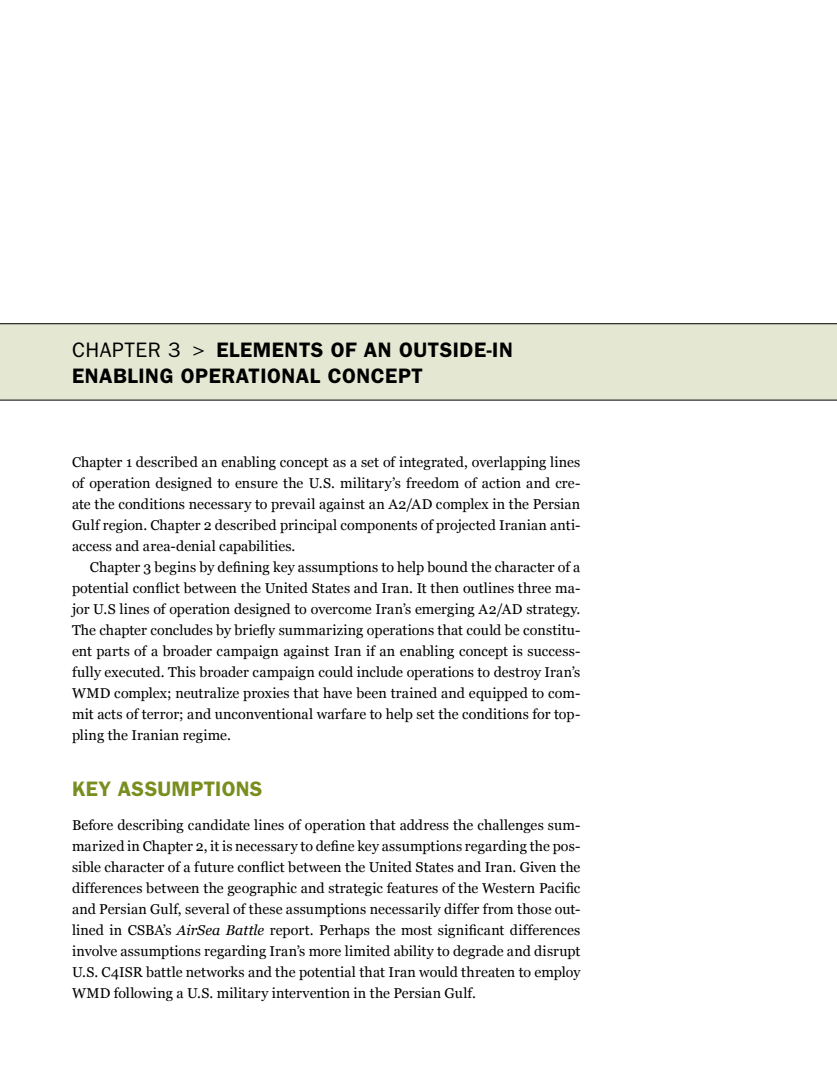
<style>
.page{position:relative;width:837px;height:1080px;background:#fff}
.page>*{position:absolute;margin:0;border:0;box-sizing:border-box;transform-origin:0 0}
.t1{font:600 21px/25.2px "ITC Franklin Gothic Std";letter-spacing:.025em;color:#000}
.t2{font:600 21px "ITC Franklin Gothic Std";letter-spacing:.02em;color:#788e1e}
.t3{font:21px "ITC Franklin Gothic Std";color:#000}
.t4{font:14.25px/21px "Georgia";letter-spacing:.01em;color:#000;text-align:justify}
.s1{font-weight:400}
.s2{font-style:italic}
</style>
<div class="page">
<div style="left:0;top:323px;width:837px;height:77px;background:#e4e8d2"></div>
<h1 class="t3" style="left:72px;top:338px;width:27px">CHAP</h1>
<h1 class="t1" style="left:72px;top:338px;width:442px;text-indent:52px"><span class="s1">TER 3 &gt;</span> ELEMENTS OF AN OUTSIDE-IN<br>ENABLING OPERATIONAL CONCEPT</h1>
<p class="t4" style="left:72px;top:452px;width:510px">Chapter 1 described an enabling concept as a set of integrated, overlapping lines of operation designed to ensure the U.S. military’s freedom of action and cre&shy;ate the conditions necessary to prevail against an A2/AD complex in the Persian Gulf region. Chapter 2 described principal components of projected Iranian anti&shy;access and area-denial capabilities.</p>
<p class="t4" style="left:72px;top:557px;width:510px;text-indent:18px">Chapter 3 begins by defining key assumptions to help bound the character of a potential conflict between the United States and Iran. It then outlines three ma&shy;jor U.S lines of operation designed to overcome Iran’s emerging A2/AD strategy.<br>The chapter concludes by briefly summarizing operations that could be constitu&shy;ent parts of a broader campaign against Iran if an enabling concept is success&shy;fully executed. This broader campaign could include operations to destroy Iran’s WMD complex; neutralize proxies that have been trained and equipped to com&shy;mit acts of terror; and unconventional warfare to help set the conditions for top&shy;pling the Iranian regime.</p>
<h1 class="t2" style="left:72px;top:776px;width:192px">KEY ASSUMPTIONS</h1>
<p class="t4" style="left:72px;top:815px;width:510px">Before describing candidate lines of operation that address the challenges sum&shy;marized in Chapter 2, it is necessary to define key assumptions regarding the pos&shy;sible character of a future conflict between the United States and Iran. Given the differences between the geographic and strategic features of the Western Pacific and Persian Gulf, several of these assumptions necessarily differ from those out&shy;lined in CSBA’s <span class="s2">AirSea Battle</span> report. Perhaps the most significant differences involve assumptions regarding Iran’s more limited ability to degrade and disrupt U.S. C4ISR battle networks and the potential that Iran would threaten to employ WMD following a U.S. military intervention in the Persian Gulf.</p>
</div>
